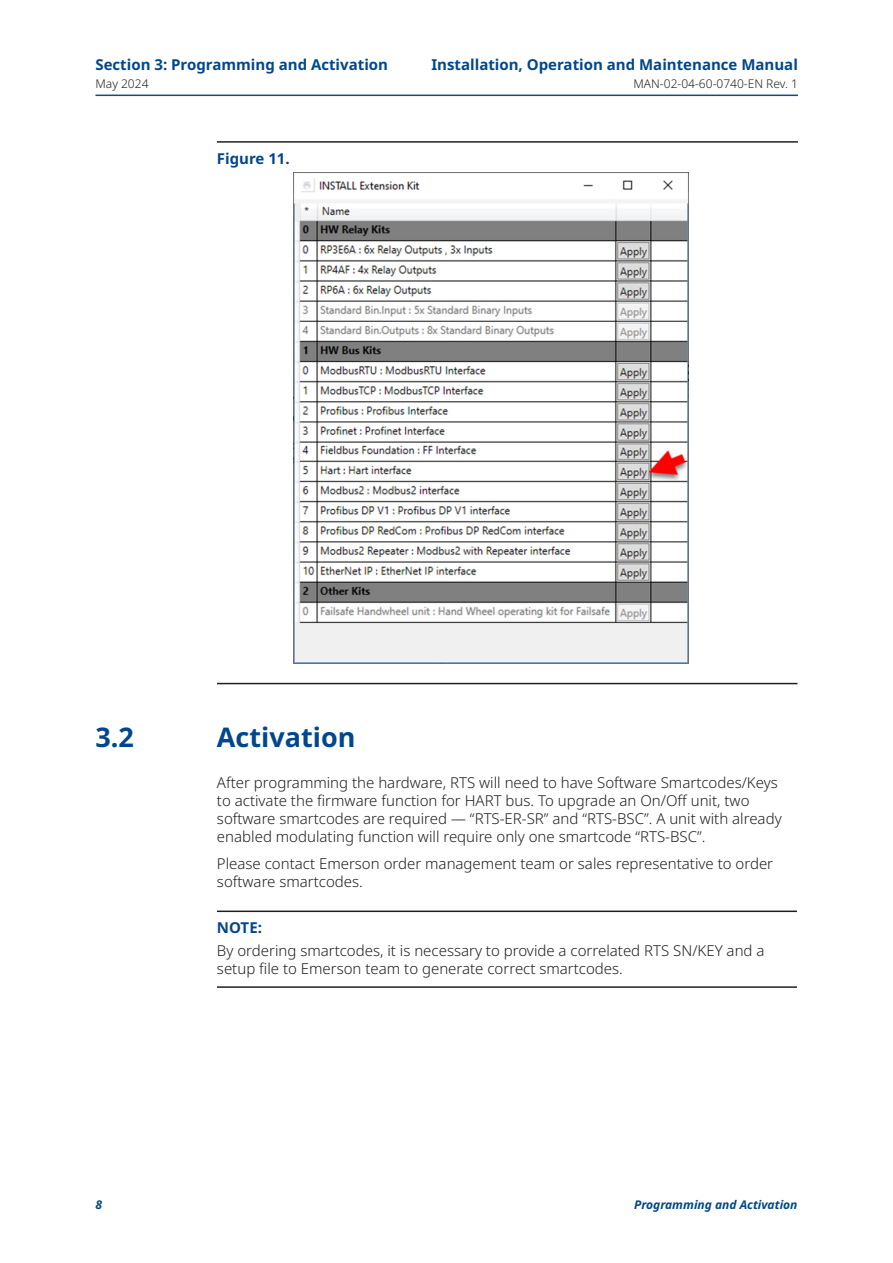
<style>
.page{position:relative;width:893px;height:1263px;background:#fff}
.page>*{position:absolute;margin:0;border:0;box-sizing:border-box;transform-origin:0 0}
.t1{font:700 27px "Noto Sans";color:#01478d}
._01_Body_Text{font:300 15px/18px "Noto Sans";color:#231f20}
._06_Important___Tip_Text{font:300 15px/18px "Noto Sans";color:#231f20}
._06_Important___Tip{font:700 15px "Noto Sans";color:#01478d}
.t2{font:300 12px "Noto Sans";color:#231f20}
.t3{font:italic 700 12px "Noto Sans";color:#01478d}
</style>
<div class="page">
<img style="left:293px;top:172px;width:395px;height:492px">
<hr style="left:95px;top:95px;width:703px;height:1px;background:#0b4c8c">
<hr style="left:217px;top:141px;width:581px;height:2px;background:#231f20">
<hr style="left:217px;top:683px;width:580px;height:1px;background:#231f20">
<hr style="left:217px;top:910px;width:580px;height:2px;background:#231f20">
<hr style="left:217px;top:986px;width:580px;height:2px;background:#231f20">
<p class="_06_Important___Tip" style="left:95px;top:56px;width:294px">Section 3: Programming and Activation</p>
<p class="t2" style="left:95px;top:77px;width:55px">May 2024</p>
<p class="_06_Important___Tip" style="left:217px;top:150px;width:74px">Figure 11.</p>
<p class="_06_Important___Tip" style="left:431px;top:56px;width:368px">Installation, Operation and Maintenance Manual</p>
<p class="t2" style="left:633px;top:77px;width:166px">MAN-02-04-60-0740-EN Rev. 1</p>
<p class="t1" style="left:95px;top:722px;width:40px">3.2</p>
<p class="t1" style="left:217px;top:722px;width:140px">Activation</p>
<p class="_01_Body_Text" style="left:217px;top:773px;width:566px">After programming the hardware, RTS will need to have Software Smartcodes/Keys to activate the firmware function for HART bus. To upgrade an On/Off unit, two software smartcodes are required — “RTS-ER-SR” and “RTS-BSC”. A unit with already enabled modulating function will require only one smartcode “RTS-BSC”.</p>
<p class="_01_Body_Text" style="left:217px;top:854px;width:558px">Please contact Emerson order management team or sales representative to order software smartcodes.</p>
<p class="_06_Important___Tip" style="left:217px;top:919px;width:47px">NOTE:</p>
<p class="_06_Important___Tip_Text" style="left:217px;top:941px;width:549px">By ordering smartcodes, it is necessary to provide a correlated RTS SN/KEY and a setup file to Emerson team to generate correct smartcodes.</p>
<p class="t3" style="left:95px;top:1196px;width:8px">8</p>
<p class="t3" style="left:634px;top:1196px;width:165px">Programming and Activation</p>
</div>
